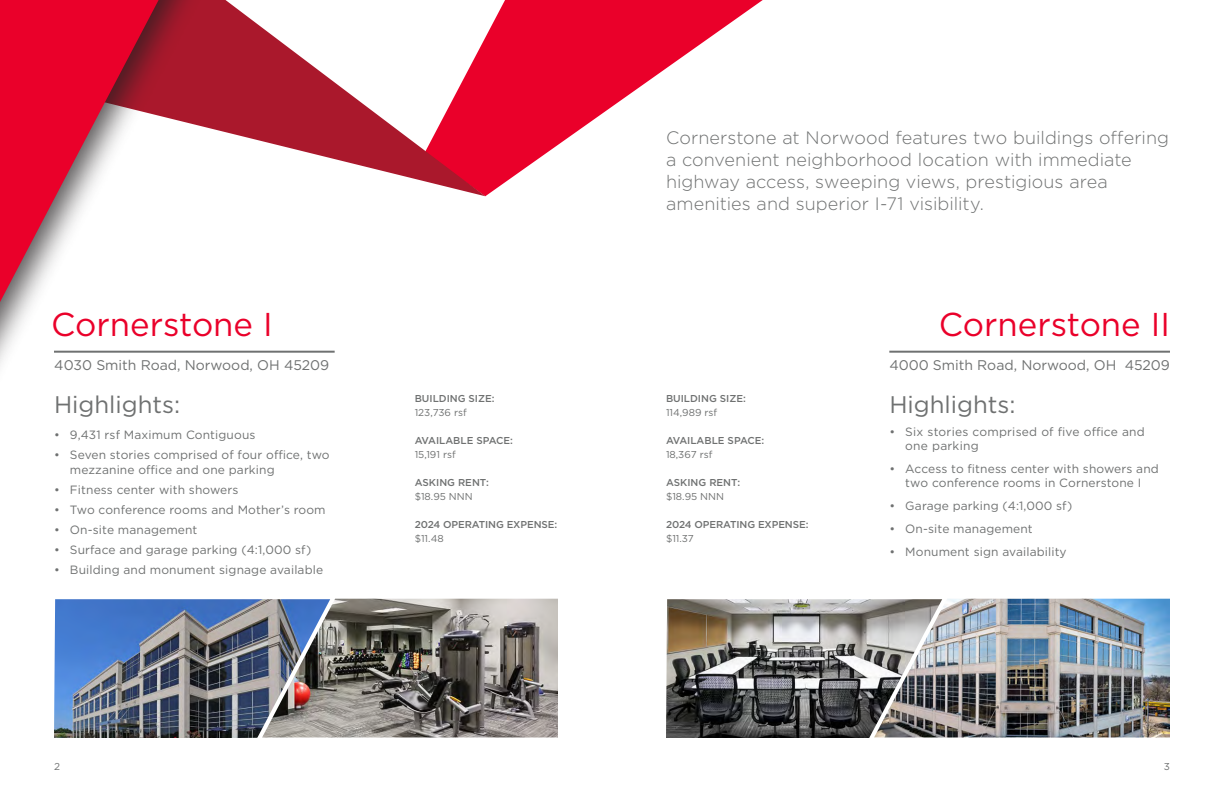
<style>
.page{position:relative;width:1224px;height:792px;background:#fff}
.page>*{position:absolute;margin:0;border:0;box-sizing:border-box;transform-origin:0 0}
.t1{font:33px "Gotham";color:#ea002a}
.t2{font:24px "Gotham";color:#6f7171}
.t3{font:300 18px/22px "Gotham";color:#6f7171}
.t4{font:14px "Gotham";color:#6f7171}
.t5{font:12px/14px "Gotham";letter-spacing:.01em;color:#6f7171}
.t6{font:500 10px "Gotham";color:#6f7171}
.t7{font:10px "Gotham";color:#6f7171}
</style>
<div class="page">
<svg style="left:486px;top:0;width:277px;height:196px"></svg>
<svg style="left:210px;top:0;width:276px;height:196px"></svg>
<div style="left:0;top:0;width:210px;height:549px;background:#231f20;opacity:.75"></div>
<svg style="left:0;top:0;width:159px;height:302px;fill:#ea002a"></svg>
<img style="left:54px;top:599px;width:276px;height:139px">
<img style="left:666px;top:599px;width:276px;height:139px">
<img style="left:262px;top:599px;width:296px;height:138px">
<img style="left:874px;top:599px;width:296px;height:138px">
<hr style="left:54px;top:351px;width:281px;height:2px;background:#6f7171">
<hr style="left:889px;top:351px;width:281px;height:2px;background:#6f7171">
<h3 class="t3" style="left:666px;top:126px;width:505px">Cornerstone at Norwood features two buildings offering a convenient neighborhood location with immediate highway access, sweeping views, prestigious area amenities and superior I-71 visibility.</h3>
<h1 class="t1" style="left:51px;top:303px;width:223px">Cornerstone I</h1>
<h1 class="t1" style="left:939px;top:303px;width:233px">Cornerstone II</h1>
<p class="t4" style="left:54px;top:356px;width:277px">4030 Smith Road, Norwood, OH 45209</p>
<p class="t4" style="left:889px;top:356px;width:282px">4000 Smith Road, Norwood, OH 45209</p>
<h2 class="t2" style="left:54px;top:390px;width:128px">Highlights:</h2>
<p class="t5" style="left:54px;top:428px;width:203px">• 9,431 rsf Maximum Contiguous</p>
<p class="t5" style="left:70px;top:448px;width:261px;line-height:14.4px;text-indent:-16px">• Seven stories comprised of four office, two mezzanine office and one parking</p>
<p class="t5" style="left:54px;top:482px;width:186px">• Fitness center with showers</p>
<p class="t5" style="left:54px;top:502px;width:273px">• Two conference rooms and Mother’s room</p>
<p class="t5" style="left:54px;top:522px;width:145px">• On-site management</p>
<p class="t5" style="left:54px;top:542px;width:259px">• Surface and garage parking (4:1,000 sf)</p>
<p class="t5" style="left:54px;top:562px;width:271px">• Building and monument signage available</p>
<p class="t6" style="left:415px;top:392px;width:81px">BUILDING SIZE:</p>
<p class="t7" style="left:415px;top:406px;width:54px">123,736 rsf</p>
<p class="t6" style="left:415px;top:434px;width:100px">AVAILABLE SPACE:</p>
<p class="t7" style="left:415px;top:448px;width:42px">15,191 rsf</p>
<p class="t6" style="left:415px;top:476px;width:76px">ASKING RENT:</p>
<p class="t7" style="left:415px;top:490px;width:59px">$18.95 NNN</p>
<p class="t6" style="left:415px;top:518px;width:144px">2024 OPERATING EXPENSE:</p>
<p class="t7" style="left:415px;top:532px;width:30px">$11.48</p>
<p class="t6" style="left:666px;top:392px;width:81px">BUILDING SIZE:</p>
<p class="t7" style="left:666px;top:406px;width:53px">114,989 rsf</p>
<p class="t6" style="left:666px;top:434px;width:100px">AVAILABLE SPACE:</p>
<p class="t7" style="left:666px;top:448px;width:48px">18,367 rsf</p>
<p class="t6" style="left:666px;top:476px;width:76px">ASKING RENT:</p>
<p class="t7" style="left:666px;top:490px;width:59px">$18.95 NNN</p>
<p class="t6" style="left:666px;top:518px;width:144px">2024 OPERATING EXPENSE:</p>
<p class="t7" style="left:666px;top:532px;width:29px">$11.37</p>
<h2 class="t2" style="left:889px;top:390px;width:128px">Highlights:</h2>
<p class="t5" style="left:905px;top:425px;width:241px;text-indent:-16px">• Six stories comprised of five office and one parking</p>
<p class="t5" style="left:889px;top:462px;width:271px;text-align:center">• Access to fitness center with showers and two conference rooms in Cornerstone I</p>
<p class="t5" style="left:889px;top:499px;width:185px">• Garage parking (4:1,000 sf)</p>
<p class="t5" style="left:889px;top:522px;width:145px">• On-site management</p>
<p class="t5" style="left:889px;top:545px;width:179px">• Monument sign availability</p>
<p class="t7" style="left:54px;top:761px;width:7px">2</p>
<p class="t7" style="left:1164px;top:761px;width:8px">3</p>
</div>
